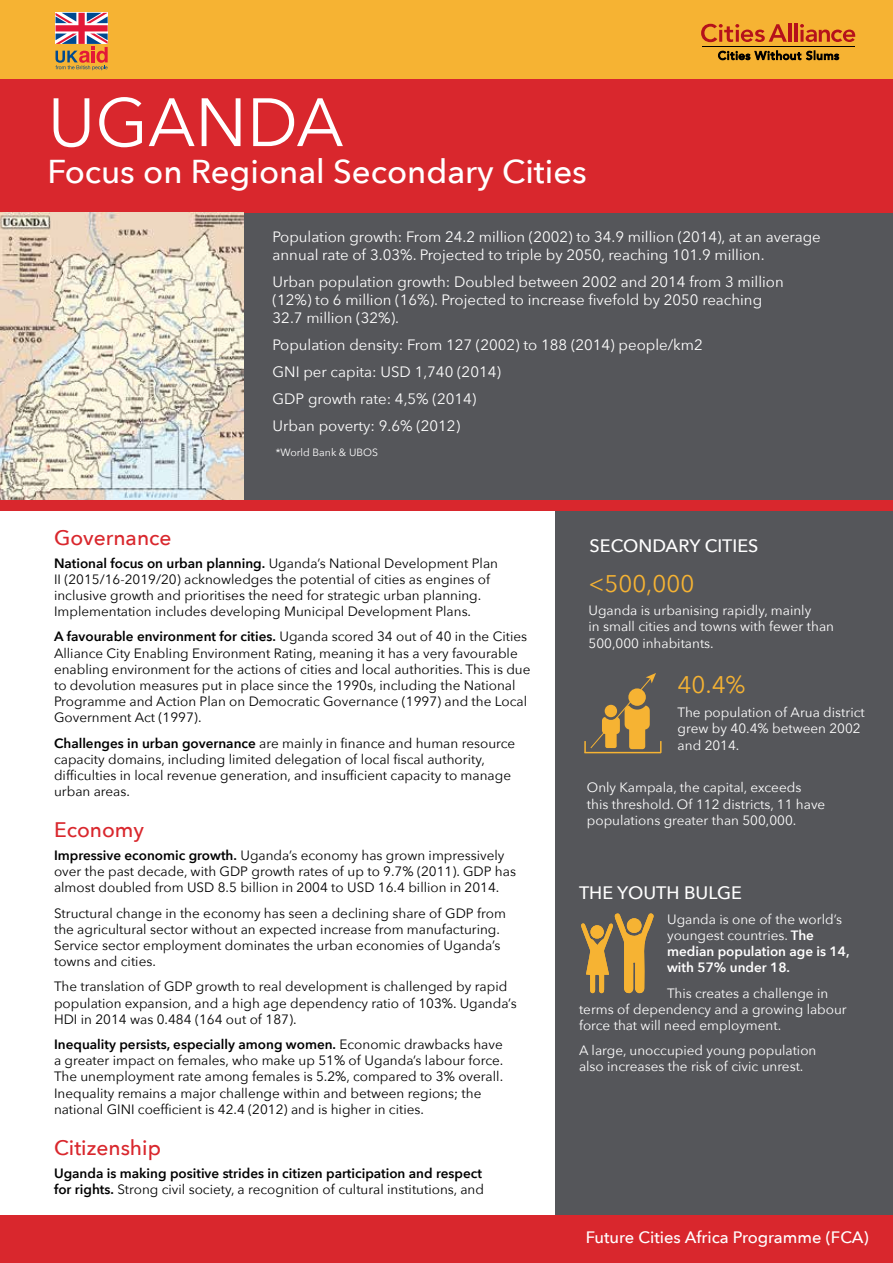
<style>
.page{position:relative;width:893px;height:1263px;background:#fff}
.page>*{position:absolute;margin:0;border:0;box-sizing:border-box;transform-origin:0 0}
.t1{font:67.5px "Avenir Next";color:#fff}
.t2{font:500 33px "Avenir Next";color:#fff}
.t3{font:24px "Avenir Next";color:#f6b333}
.t4{font:500 21px "Avenir Next";color:#d9272d}
.t5{font:500 18px "Avenir Next";color:#fff}
.t6{font:500 16.5px "Avenir Next";color:#fff}
.t7{font:15px/18px "Avenir Next";color:#fff}
.t8{font:13.5px/16.2px "Avenir Next";color:#000}
.t9{font:13.5px/16.5px "Avenir Next";color:#fff}
.t10{font:600 13.5px/16.2px "Avenir Next";color:#000}
.t11{font:600 13.5px/16.2px "Avenir Next";color:#fff}
.t12{font:10.5px "Avenir Next";color:#fff}
.s1{font-weight:600}
.s2{font-weight:400}
</style>
<div class="page">
<div style="left:0;top:68px;width:893px;height:1195px;background:#d9272d"></div>
<div style="left:0;top:512px;width:893px;height:703px;background:#fff"></div>
<div style="left:556px;top:512px;width:337px;height:355px;background:#55565a"></div>
<div style="left:556px;top:867px;width:337px;height:348px;background:#55565a"></div>
<div style="left:0;top:213px;width:893px;height:286px;background:#55565a"></div>
<img style="left:0;top:213px;width:243px;height:286px">
<svg style="left:584px;top:673px;width:78px;height:80px"></svg>
<div style="left:0;top:0;width:893px;height:79px;background:#f6b333"></div>
<svg style="left:718px;top:50px;width:121px;height:11px"></svg>
<hr style="left:703px;top:46px;width:152px;height:1px;background:#000">
<svg style="left:701px;top:24px;width:86px;height:18px"></svg>
<hr style="left:788px;top:23px;width:3px;height:19px;background:#b5121b">
<hr style="left:794px;top:23px;width:3px;height:19px;background:#b5121b">
<svg style="left:800px;top:24px;width:55px;height:18px"></svg>
<svg style="left:55px;top:13px;width:53px;height:57px"></svg>
<svg style="left:581px;top:913px;width:73px;height:80px"></svg>
<div style="left:627px;top:918px;width:14px;height:15px;background:#f6b333;border-radius:50%"></div>
<div style="left:590px;top:925px;width:14px;height:14px;background:#f6b333;border-radius:50%"></div>
<h1 class="t1" style="left:48px;top:66px;width:298px">UGANDA</h1>
<h2 class="t2" style="left:48px;top:143px;width:541px">Focus on Regional Secondary Cities</h2>
<p class="t7" style="left:273px;top:227px;width:550px">Population growth: From 24.2 million (2002) to 34.9 million (2014), at an average annual rate of 3.03%. Projected to triple by 2050, reaching 101.9 million.</p>
<p class="t7" style="left:273px;top:272px;width:513px">Urban population growth: Doubled between 2002 and 2014 from 3 million (12%) to 6 million (16%). Projected to increase fivefold by 2050 reaching<br>32.7 million (32%).</p>
<p class="t7" style="left:273px;top:330px;width:432px;line-height:27px">Population density: From 127 (2002) to 188 (2014) people/km2<br>GNI per capita: USD 1,740 (2014)<br>GDP growth rate: 4,5% (2014)<br>Urban poverty: 9.6% (2012)</p>
<p class="t12" style="left:276px;top:443px;width:104px">*World Bank &amp; UBOS</p>
<h3 class="t4" style="left:54px;top:519px;width:119px">Governance</h3>
<p class="t8" style="left:54px;top:554px;width:446px"><span class="s1">National focus on urban planning.</span> Uganda’s National Development Plan II (2015/16-2019/20) acknowledges the potential of cities as engines of inclusive growth and prioritises the need for strategic urban planning.<br>Implementation includes developing Municipal Development Plans.</p>
<p class="t8" style="left:54px;top:628px;width:478px"><span class="s1">A favourable environment for cities.</span> Uganda scored 34 out of 40 in the Cities Alliance City Enabling Environment Rating, meaning it has a very favourable enabling environment for the actions of cities and local authorities. This is due to devolution measures put in place since the 1990s, including the National Programme and Action Plan on Democratic Governance (1997) and the Local Government Act (1997).</p>
<p class="t8" style="left:54px;top:734px;width:463px"><span class="s1">Challenges in urban governance</span> are mainly in finance and human resource capacity domains, including limited delegation of local fiscal authority, difficulties in local revenue generation, and insufficient capacity to manage urban areas.</p>
<h3 class="t4" style="left:54px;top:812px;width:92px">Economy</h3>
<p class="t8" style="left:54px;top:847px;width:463px"><span class="s1">Impressive economic growth.</span> Uganda’s economy has grown impressively over the past decade, with GDP growth rates of up to 9.7% (2011). GDP has almost doubled from USD 8.5 billion in 2004 to USD 16.4 billion in 2014.</p>
<p class="t8" style="left:54px;top:904px;width:453px">Structural change in the economy has seen a declining share of GDP from the agricultural sector without an expected increase from manufacturing.<br>Service sector employment dominates the urban economies of Uganda’s towns and cities.</p>
<p class="t8" style="left:54px;top:978px;width:464px">The translation of GDP growth to real development is challenged by rapid population expansion, and a high age dependency ratio of 103%. Uganda’s<br>HDI in 2014 was 0.484 (164 out of 187).</p>
<p class="t8" style="left:54px;top:1036px;width:451px"><span class="s1">Inequality persists, especially among women.</span> Economic drawbacks have a greater impact on females, who make up 51% of Uganda’s labour force.<br>The unemployment rate among females is 5.2%, compared to 3% overall.<br>Inequality remains a major challenge within and between regions; the national GINI coefficient is 42.4 (2012) and is higher in cities.</p>
<h3 class="t4" style="left:54px;top:1129px;width:108px">Citizenship</h3>
<p class="t10" style="left:54px;top:1164px;width:431px">Uganda is making positive strides in citizen participation and respect for rights. <span class="s2">Strong civil society, a recognition of cultural institutions, and</span></p>
<h3 class="t5" style="left:590px;top:531px;width:170px">SECONDARY CITIES</h3>
<h3 class="t3" style="left:588px;top:563px;width:107px">&lt;500,000</h3>
<p class="t9" style="left:588px;top:601px;width:247px">Uganda is urbanising rapidly, mainly<br>in small cities and towns with fewer than<br>500,000 inhabitants.</p>
<h3 class="t3" style="left:678px;top:665px;width:69px">40.4%</h3>
<p class="t9" style="left:678px;top:703px;width:189px">The population of Arua district grew by 40.4% between 2002 and 2014.</p>
<p class="t9" style="left:587px;top:779px;width:240px">Only Kampala, the capital, exceeds this threshold. Of 112 districts, 11 have populations greater than 500,000.</p>
<h3 class="t5" style="left:579px;top:877px;width:164px">THE YOUTH BULGE</h3>
<p class="t11" style="left:667px;top:910px;width:184px"><span class="s2">Uganda is one of the world’s youngest countries.</span> The median population age is 14, with 57% under 18.</p>
<p class="t9" style="left:579px;top:984px;width:269px;text-indent:88px">This creates a challenge in terms of dependency and a growing labour force that will need employment.</p>
<p class="t9" style="left:579px;top:1042px;width:239px">A large, unoccupied young population also increases the risk of civic unrest.</p>
<p class="t6" style="left:586px;top:1223px;width:284px">Future Cities Africa Programme (FCA)</p>
</div>
